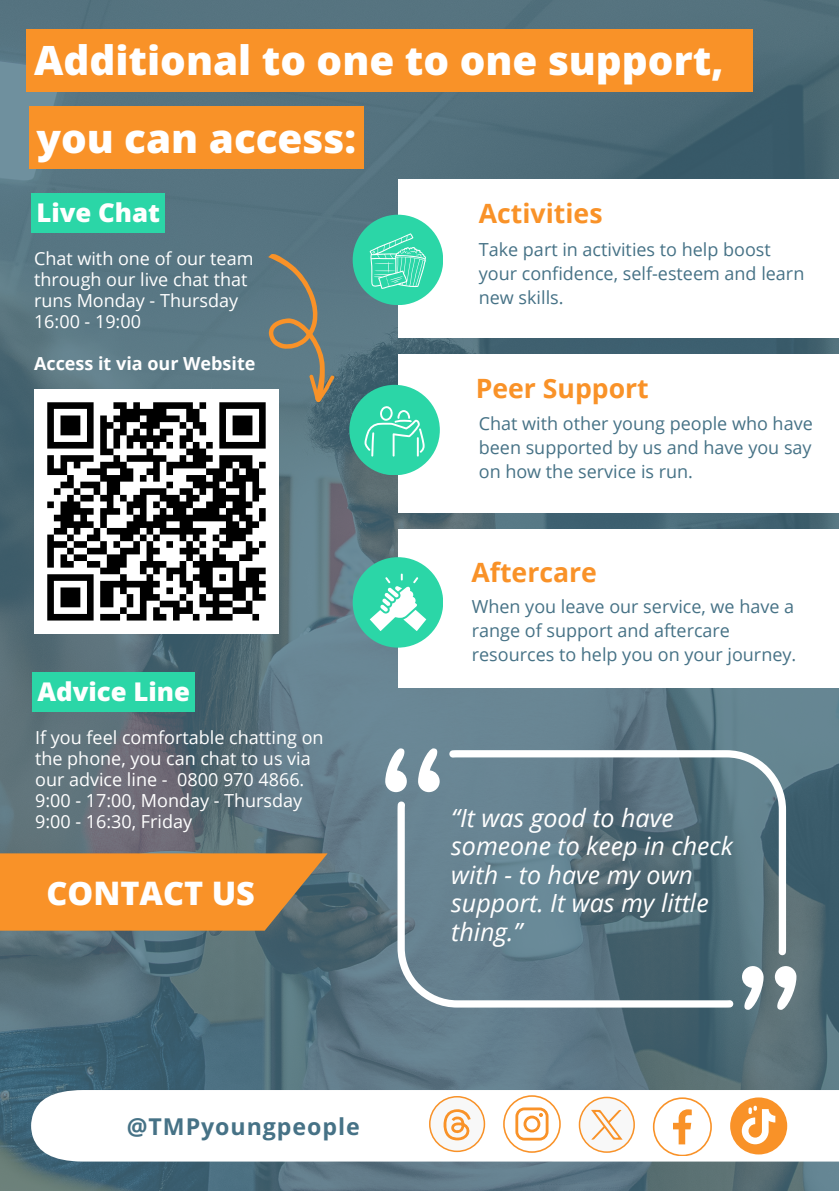
<style>
.page{position:relative;width:839px;height:1191px;background:#fff}
.page>*{position:absolute;margin:0;border:0;box-sizing:border-box;transform-origin:0 0}
.t1{font:800 40.4px/77.4px "Open Sans";color:#fff}
.t2{font:800 32.4px "Open Sans";color:#fff}
.t3{font:700 26.6px "Open Sans";color:#f99228}
.t4{font:800 25.8px "Open Sans";color:#fff}
.t5{font:italic 25px/28.4px "Open Sans";color:#fff}
.t6{font:700 23.2px "Open Sans";letter-spacing:.04em;color:#467286}
.t7{font:18px/24px "Open Sans";color:#467286}
.t8{font:18px/21px "Open Sans";color:#fff}
.t9{font:700 18px "Open Sans";color:#fff}
</style>
<div class="page">
<img style="left:0;top:0;width:838px;height:1191px">
<svg style="left:31px;top:1090px;width:807px;height:72px"></svg>
<svg style="left:653px;top:1097px;width:58px;height:59px"></svg>
<svg style="left:503px;top:1095px;width:57px;height:58px"></svg>
<svg style="left:429px;top:1096px;width:56px;height:56px"></svg>
<svg style="left:578px;top:1097px;width:57px;height:56px"></svg>
<div style="left:730px;top:1097px;width:57px;height:57px;background:#f99228;border-radius:50%"></div>
<svg style="left:741px;top:1106px;width:34px;height:38px"></svg>
<div style="left:398px;top:179px;width:440px;height:159px;background:#fff"></div>
<div style="left:398px;top:354px;width:440px;height:159px;background:#fff"></div>
<div style="left:398px;top:529px;width:440px;height:159px;background:#fff"></div>
<div style="left:0;top:853px;width:327px;height:78px;background:#f99228"></div>
<div style="left:352px;top:215px;width:90px;height:90px;background:#2bd6a7;border-radius:50%"></div>
<svg style="left:369px;top:233px;width:57px;height:56px"></svg>
<div style="left:349px;top:385px;width:90px;height:90px;background:#2bd6a7;border-radius:50%"></div>
<svg style="left:364px;top:406px;width:60px;height:51px"></svg>
<hr style="left:417px;top:437px;width:2px;height:20px;background:#fff">
<div style="left:352px;top:557px;width:90px;height:90px;background:#2bd6a7;border-radius:50%"></div>
<svg style="left:267px;top:254px;width:67px;height:148px"></svg>
<svg style="left:370px;top:574px;width:56px;height:57px"></svg>
<svg style="left:418px;top:748px;width:21px;height:44px"></svg>
<svg style="left:385px;top:748px;width:22px;height:44px"></svg>
<svg style="left:742px;top:966px;width:21px;height:43px"></svg>
<svg style="left:774px;top:966px;width:22px;height:43px"></svg>
<svg style="left:449px;top:750px;width:337px;height:205px;fill:#648390"></svg>
<svg style="left:397px;top:802px;width:336px;height:206px"></svg>
<div style="left:27px;top:29px;width:725px;height:63px;background:#f99228"></div>
<div style="left:29px;top:106px;width:335px;height:63px;background:#f99228"></div>
<div style="left:32px;top:193px;width:133px;height:40px;background:#2bd6a7"></div>
<div style="left:33px;top:673px;width:162px;height:39px;background:#2bd6a7"></div>
<div style="left:34px;top:389px;width:245px;height:245px;background:#fff"></div>
<svg style="left:47px;top:402px;width:219px;height:219px"></svg>
<h1 class="t1" style="left:34px;top:21px;width:691px">Additional to one to one support, you can access:</h1>
<h3 class="t4" style="left:36px;top:194px;width:125px">Live Chat</h3>
<h3 class="t3" style="left:479px;top:195px;width:125px">Activities</h3>
<p class="t7" style="left:479px;top:237px;width:327px">Take part in activities to help boost your confidence, self-esteem and learn new skills.</p>
<p class="t8" style="left:34px;top:248px;width:221px">Chat with one of our team through our live chat that runs Monday - Thursday<br>16:00 - 19:00</p>
<p class="t9" style="left:34px;top:351px;width:223px">Access it via our Website</p>
<h3 class="t3" style="left:475px;top:370px;width:175px">Peer Support</h3>
<p class="t7" style="left:479px;top:411px;width:335px;text-align:justify">Chat with other young people who have been supported by us and have you say on how the service is run.</p>
<h3 class="t4" style="left:37px;top:674px;width:154px">Advice Line</h3>
<p class="t8" style="left:35px;top:726px;width:290px">If you feel comfortable chatting on the phone, you can chat to us via our advice line - 0800 970 4866.<br>9:00 - 17:00, Monday - Thursday<br>9:00 - 16:30, Friday</p>
<h2 class="t2" style="left:46px;top:870px;width:210px">CONTACT US</h2>
<p class="t6" style="left:127px;top:1110px;width:234px">@TMPyoungpeople</p>
<h3 class="t3" style="left:471px;top:554px;width:127px">Aftercare</h3>
<p class="t7" style="left:472px;top:594px;width:326px">When you leave our service, we have a range of support and aftercare resources to help you on your journey.</p>
<h3 class="t5" style="left:451px;top:803px;width:283px">“It was good to have someone to keep in check with - to have my own support. It was my little thing.”</h3>
</div>
